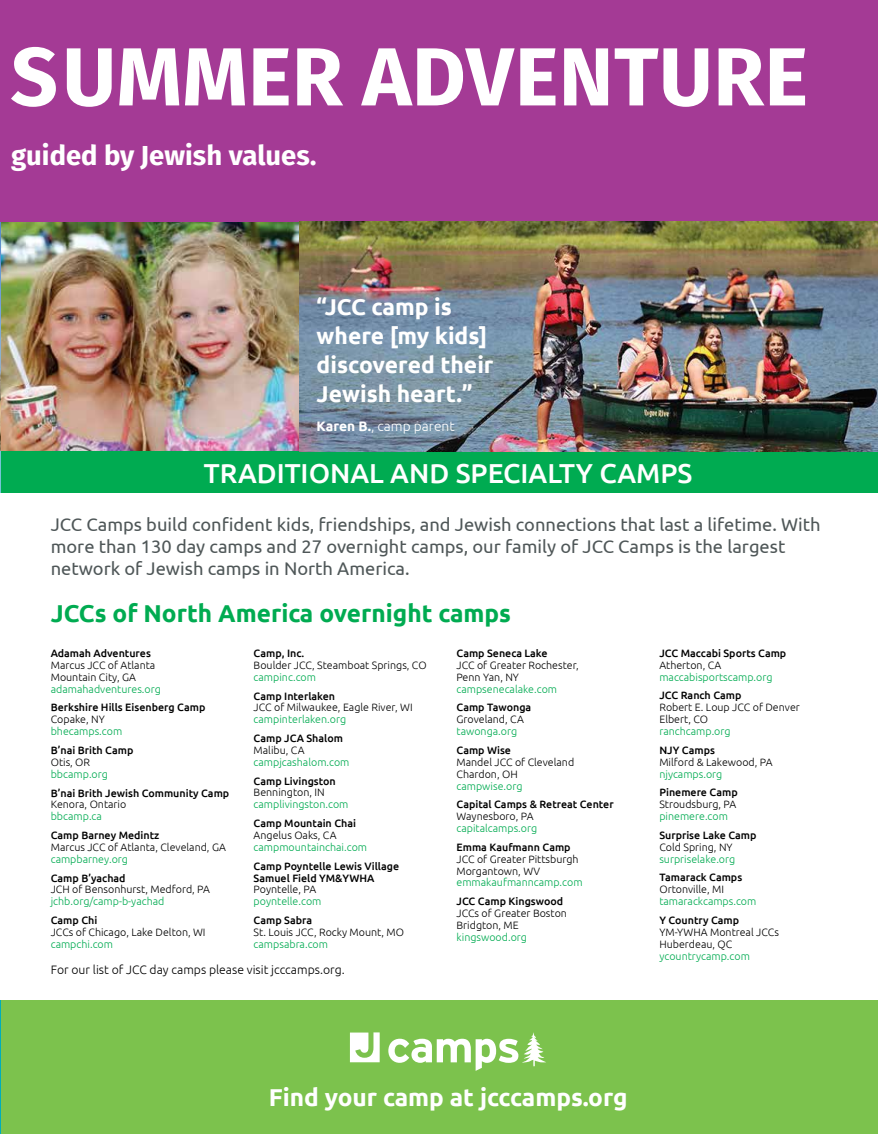
<style>
.page{position:relative;width:878px;height:1134px;background:#fff}
.page>*{position:absolute;margin:0;border:0;box-sizing:border-box;transform-origin:0 0}
.t1{font:700 82.35px "Fira Sans OT";letter-spacing:.005em;color:#fff}
.t2{font:500 27.45px "Ubuntu";color:#fff}
.t3{font:700 27.45px "Fira Sans OT";color:#fff}
.t4{font:700 24.45px "Ubuntu";color:#00ab51}
.t5{font:700 24.45px "Ubuntu";color:#fff}
.t6{font:700 22.8px/29px "Ubuntu";color:#fff}
.t7{font:18.3px/21.9px "Ubuntu";color:#4f5758}
.t8{font:300 13.65px "Ubuntu";color:#fff}
.t9{font:300 12.15px "Ubuntu";color:#000}
.t10{font:300 10.65px/11.9px "Ubuntu";color:#000}
.t11{font:500 10.65px/11.9px "Ubuntu";color:#000}
.t12{font:300 10.65px "Ubuntu";color:#00ab51}
.s1{font-weight:700}
</style>
<div class="page">
<img style="left:0;top:222px;width:878px;height:230px">
<div style="left:0;top:0;width:878px;height:222px;background:#a43a95"></div>
<hr style="left:0;top:452px;width:2px;height:41px;background:#77c4d5">
<div style="left:2px;top:452px;width:876px;height:41px;background:#00ab51"></div>
<hr style="left:0;top:1000px;width:2px;height:134px;background:#00adbb">
<div style="left:2px;top:1000px;width:876px;height:134px;background:#7cc24d"></div>
<svg style="left:388px;top:1032px;width:158px;height:39px"></svg>
<svg style="left:350px;top:1033px;width:29px;height:29px"></svg>
<h1 class="t1" style="left:11px;top:19px;width:798px">SUMMER ADVENTURE</h1>
<h2 class="t3" style="left:11px;top:136px;width:307px">guided by Jewish values.</h2>
<h3 class="t6" style="left:316px;top:292px;width:178px">“JCC camp is where [my kids] discovered their<br>Jewish heart.”</h3>
<p class="t8" style="left:316px;top:418px;width:139px"><span class="s1">Karen B.</span>, camp parent</p>
<h2 class="t2" style="left:204px;top:456px;width:490px">TRADITIONAL AND SPECIALTY CAMPS</h2>
<h3 class="t7" style="left:51px;top:513px;width:771px">JCC Camps build confident kids, friendships, and Jewish connections that last a lifetime. With more than 130 day camps and 27 overnight camps, our family of JCC Camps is the largest network of Jewish camps in North America.</h3>
<h3 class="t4" style="left:51px;top:599px;width:462px">JCCs of North America overnight camps</h3>
<p class="t11" style="left:51px;top:647px;width:102px">Adamah Adventures</p>
<p class="t10" style="left:51px;top:659px;width:106px">Marcus JCC of Atlanta<br>Mountain City, GA</p>
<p class="t12" style="left:51px;top:682px;width:112px">adamahadventures.org</p>
<p class="t11" style="left:51px;top:701px;width:156px">Berkshire Hills Eisenberg Camp</p>
<p class="t10" style="left:51px;top:713px;width:56px">Copake, NY</p>
<p class="t12" style="left:51px;top:725px;width:73px">bhecamps.com</p>
<p class="t11" style="left:51px;top:744px;width:84px">B’nai Brith Camp</p>
<p class="t10" style="left:51px;top:756px;width:41px">Otis, OR</p>
<p class="t12" style="left:51px;top:768px;width:59px">bbcamp.org</p>
<p class="t11" style="left:51px;top:786px;width:180px">B’nai Brith Jewish Community Camp</p>
<p class="t10" style="left:51px;top:798px;width:77px">Kenora, Ontario</p>
<p class="t12" style="left:51px;top:810px;width:53px">bbcamp.ca</p>
<p class="t11" style="left:51px;top:829px;width:110px">Camp Barney Medintz</p>
<p class="t10" style="left:51px;top:841px;width:177px">Marcus JCC of Atlanta, Cleveland, GA</p>
<p class="t12" style="left:51px;top:853px;width:79px">campbarney.org</p>
<p class="t11" style="left:51px;top:871px;width:76px">Camp B’yachad</p>
<p class="t10" style="left:51px;top:883px;width:161px">JCH of Bensonhurst, Medford, PA</p>
<p class="t12" style="left:51px;top:895px;width:115px">jchb.org/camp-b-yachad</p>
<p class="t11" style="left:51px;top:914px;width:48px">Camp Chi</p>
<p class="t10" style="left:51px;top:926px;width:156px">JCCs of Chicago, Lake Delton, WI</p>
<p class="t12" style="left:51px;top:938px;width:64px">campchi.com</p>
<p class="t11" style="left:254px;top:647px;width:52px">Camp, Inc.</p>
<p class="t10" style="left:254px;top:659px;width:174px">Boulder JCC, Steamboat Springs, CO</p>
<p class="t12" style="left:254px;top:671px;width:64px">campinc.com</p>
<p class="t11" style="left:254px;top:689px;width:83px">Camp Interlaken</p>
<p class="t10" style="left:254px;top:701px;width:160px">JCC of Milwaukee, Eagle River, WI</p>
<p class="t12" style="left:254px;top:713px;width:94px">campinterlaken.org</p>
<p class="t11" style="left:254px;top:732px;width:91px">Camp JCA Shalom</p>
<p class="t10" style="left:254px;top:744px;width:52px">Malibu, CA</p>
<p class="t12" style="left:254px;top:756px;width:97px">campjcashalom.com</p>
<p class="t11" style="left:254px;top:774px;width:84px">Camp Livingston</p>
<p class="t10" style="left:254px;top:786px;width:73px">Bennington, IN</p>
<p class="t12" style="left:254px;top:798px;width:96px">camplivingston.com</p>
<p class="t11" style="left:254px;top:817px;width:104px">Camp Mountain Chai</p>
<p class="t10" style="left:254px;top:829px;width:84px">Angelus Oaks, CA</p>
<p class="t12" style="left:254px;top:841px;width:115px">campmountainchai.com</p>
<p class="t11" style="left:254px;top:860px;width:147px">Camp Poyntelle Lewis Village<br>Samuel Field YM&amp;YWHA</p>
<p class="t10" style="left:254px;top:883px;width:64px">Poyntelle, PA</p>
<p class="t12" style="left:254px;top:895px;width:69px">poyntelle.com</p>
<p class="t11" style="left:254px;top:914px;width:60px">Camp Sabra</p>
<p class="t10" style="left:254px;top:926px;width:152px">St. Louis JCC, Rocky Mount, MO</p>
<p class="t12" style="left:254px;top:938px;width:76px">campsabra.com</p>
<p class="t9" style="left:51px;top:963px;width:295px">For our list of JCC day camps please visit jcccamps.org.</p>
<p class="t11" style="left:456px;top:647px;width:93px">Camp Seneca Lake</p>
<p class="t10" style="left:456px;top:659px;width:124px">JCC of Greater Rochester,<br>Penn Yan, NY</p>
<p class="t12" style="left:456px;top:682px;width:102px">campsenecalake.com</p>
<p class="t11" style="left:456px;top:701px;width:76px">Camp Tawonga</p>
<p class="t10" style="left:456px;top:713px;width:69px">Groveland, CA</p>
<p class="t12" style="left:456px;top:725px;width:62px">tawonga.org</p>
<p class="t11" style="left:456px;top:744px;width:56px">Camp Wise</p>
<p class="t10" style="left:456px;top:756px;width:119px">Mandel JCC of Cleveland<br>Chardon, OH</p>
<p class="t12" style="left:456px;top:779px;width:67px">campwise.org</p>
<p class="t11" style="left:456px;top:798px;width:159px">Capital Camps &amp; Retreat Center</p>
<p class="t10" style="left:456px;top:810px;width:79px">Waynesboro, PA</p>
<p class="t12" style="left:456px;top:822px;width:82px">capitalcamps.org</p>
<p class="t11" style="left:456px;top:841px;width:116px">Emma Kaufmann Camp</p>
<p class="t10" style="left:456px;top:853px;width:124px">JCC of Greater Pittsburgh<br>Morgantown, WV</p>
<p class="t12" style="left:456px;top:876px;width:128px">emmakaufmanncamp.com</p>
<p class="t11" style="left:456px;top:895px;width:108px">JCC Camp Kingswood</p>
<p class="t10" style="left:456px;top:907px;width:112px">JCCs of Greater Boston<br>Bridgton, ME</p>
<p class="t12" style="left:456px;top:931px;width:72px">kingswood.org</p>
<p class="t11" style="left:659px;top:647px;width:128px">JCC Maccabi Sports Camp</p>
<p class="t10" style="left:659px;top:659px;width:63px">Atherton, CA</p>
<p class="t12" style="left:659px;top:670px;width:115px">maccabisportscamp.org</p>
<p class="t11" style="left:659px;top:689px;width:83px">JCC Ranch Camp</p>
<p class="t10" style="left:659px;top:701px;width:142px">Robert E. Loup JCC of Denver<br>Elbert, CO</p>
<p class="t12" style="left:659px;top:725px;width:73px">ranchcamp.org</p>
<p class="t11" style="left:659px;top:744px;width:57px">NJY Camps</p>
<p class="t10" style="left:659px;top:756px;width:115px">Milford &amp; Lakewood, PA</p>
<p class="t12" style="left:659px;top:767px;width:64px">njycamps.org</p>
<p class="t11" style="left:659px;top:786px;width:80px">Pinemere Camp</p>
<p class="t10" style="left:659px;top:798px;width:78px">Stroudsburg, PA</p>
<p class="t12" style="left:659px;top:810px;width:70px">pinemere.com</p>
<p class="t11" style="left:659px;top:829px;width:99px">Surprise Lake Camp</p>
<p class="t10" style="left:659px;top:841px;width:75px">Cold Spring, NY</p>
<p class="t12" style="left:659px;top:852px;width:77px">surpriselake.org</p>
<p class="t11" style="left:659px;top:871px;width:84px">Tamarack Camps</p>
<p class="t10" style="left:659px;top:883px;width:66px">Ortonville, MI</p>
<p class="t12" style="left:659px;top:895px;width:98px">tamarackcamps.com</p>
<p class="t11" style="left:659px;top:914px;width:81px">Y Country Camp</p>
<p class="t10" style="left:659px;top:926px;width:121px">YM-YWHA Montreal JCCs<br>Huberdeau, QC</p>
<p class="t12" style="left:659px;top:949px;width:92px">ycountrycamp.com</p>
<h3 class="t5" style="left:269px;top:1083px;width:360px">Find your camp at jcccamps.org</h3>
</div>
